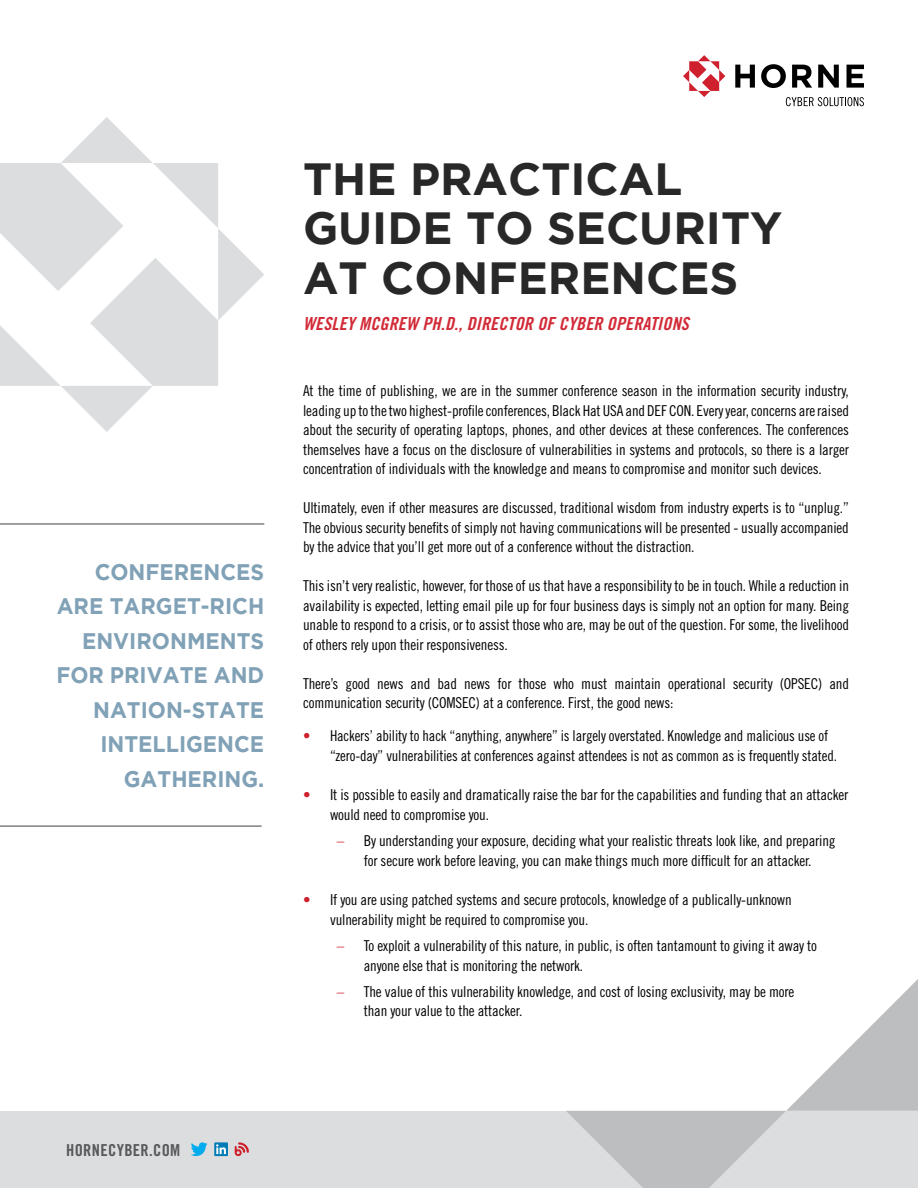
<style>
.page{position:relative;width:918px;height:1188px;background:#fff}
.page>*{position:absolute;margin:0;border:0;box-sizing:border-box;transform-origin:0 0}
.t1{font:700 45px/49.5px "Gotham";color:#292829}
.t2{font:700 22.5px/34.5px "Gotham";color:#80a1b6;text-align:right;scale:.95 1}
.t3{font:18px "Trade Gothic Bold Cond Twenty Obl";letter-spacing:.01em;color:#d22b38}
.t4{font:16.5px "Trade Gothic Bold Cond Twenty";letter-spacing:.02em;color:#58595b}
.t5{font:15px/19.5px "Trade Gothic Cond Eighteen";letter-spacing:-.01em;color:#000}
.s1{color:#cf202e}
</style>
<div class="page">
<div style="left:0;top:1111px;width:918px;height:77px;background:#dcddde"></div>
<svg style="left:566px;top:979px;width:352px;height:209px"></svg>
<svg style="left:191px;top:1142px;width:17px;height:14px"></svg>
<div style="left:214px;top:1142px;width:14px;height:14px;background:#007bb6"></div>
<svg style="left:216px;top:1144px;width:10px;height:10px"></svg>
<svg style="left:235px;top:1142px;width:14px;height:15px"></svg>
<svg style="left:0;top:117px;width:264px;height:315px"></svg>
<hr style="left:0;top:826px;width:262px;height:1px;background:#414042">
<hr style="left:0;top:524px;width:264px;height:1px;background:#414042">
<svg style="left:735px;top:65px;width:20px;height:23px"></svg>
<svg style="left:761px;top:64px;width:25px;height:24px"></svg>
<svg style="left:792px;top:65px;width:20px;height:23px"></svg>
<svg style="left:818px;top:65px;width:21px;height:23px"></svg>
<svg style="left:847px;top:65px;width:17px;height:23px"></svg>
<svg style="left:683px;top:55px;width:42px;height:42px"></svg>
<svg style="left:786px;top:97px;width:78px;height:9px"></svg>
<p class="t2" style="left:56px;top:554px;width:220px">CONFERENCES<br>ARE TARGET-RICH<br>ENVIRONMENTS<br>FOR PRIVATE AND<br>NATION-STATE<br>INTELLIGENCE<br>GATHERING.</p>
<p class="t1" style="left:303px;top:153px;width:481px">THE PRACTICAL<br>GUIDE TO SECURITY<br>AT CONFERENCES</p>
<p class="t3" style="left:303px;top:312px;width:387px">WESLEY MCGREW PH.D., DIRECTOR OF CYBER OPERATIONS</p>
<p class="t5" style="left:303px;top:381px;width:548px;text-align:justify">At the time of publishing, we are in the summer conference season in the information security industry, leading up to the two highest-profile conferences, Black Hat USA and DEF CON. Every year, concerns are raised about the security of operating laptops, phones, and other devices at these conferences. The conferences themselves have a focus on the disclosure of vulnerabilities in systems and protocols, so there is a larger concentration of individuals with the knowledge and means to compromise and monitor such devices.</p>
<p class="t5" style="left:303px;top:498px;width:548px;text-align:justify">Ultimately, even if other measures are discussed, traditional wisdom from industry experts is to “unplug.” The obvious security benefits of simply not having communications will be presented - usually accompanied by the advice that you’ll get more out of a conference without the distraction.</p>
<p class="t5" style="left:303px;top:576px;width:548px;text-align:justify">This isn’t very realistic, however, for those of us that have a responsibility to be in touch. While a reduction in availability is expected, letting email pile up for four business days is simply not an option for many. Being unable to respond to a crisis, or to assist those who are, may be out of the question. For some, the livelihood of others rely upon their responsiveness.</p>
<p class="t5" style="left:303px;top:673px;width:548px">There’s good news and bad news for those who must maintain operational security (OPSEC) and communication security (COMSEC) at a conference. First, the good news:</p>
<p class="t5" style="left:330px;top:726px;width:509px;text-indent:-27px"><span class="s1">•</span> Hackers’ ability to hack “anything, anywhere” is largely overstated. Knowledge and malicious use of “zero-day” vulnerabilities at conferences against attendees is not as common as is frequently stated.</p>
<p class="t5" style="left:330px;top:785px;width:520px;text-indent:-27px"><span class="s1">•</span> It is possible to easily and dramatically raise the bar for the capabilities and funding that an attacker would need to compromise you.</p>
<p class="t5" style="left:337px;top:831px;width:500px;text-align:center"><span class="s1">–</span> By understanding your exposure, deciding what your realistic threats look like, and preparing for secure work before leaving, you can make things much more difficult for an attacker.</p>
<p class="t5" style="left:330px;top:890px;width:463px;text-indent:-27px"><span class="s1">•</span> If you are using patched systems and secure protocols, knowledge of a publically-unknown vulnerability might be required to compromise you.</p>
<p class="t5" style="left:364px;top:936px;width:455px;text-indent:-27px"><span class="s1">–</span> To exploit a vulnerability of this nature, in public, is often tantamount to giving it away to anyone else that is monitoring the network.</p>
<p class="t5" style="left:364px;top:982px;width:432px;text-indent:-27px"><span class="s1">–</span> The value of this vulnerability knowledge, and cost of losing exclusivity, may be more than your value to the attacker.</p>
<p class="t4" style="left:66px;top:1140px;width:116px">HORNECYBER.COM</p>
</div>
